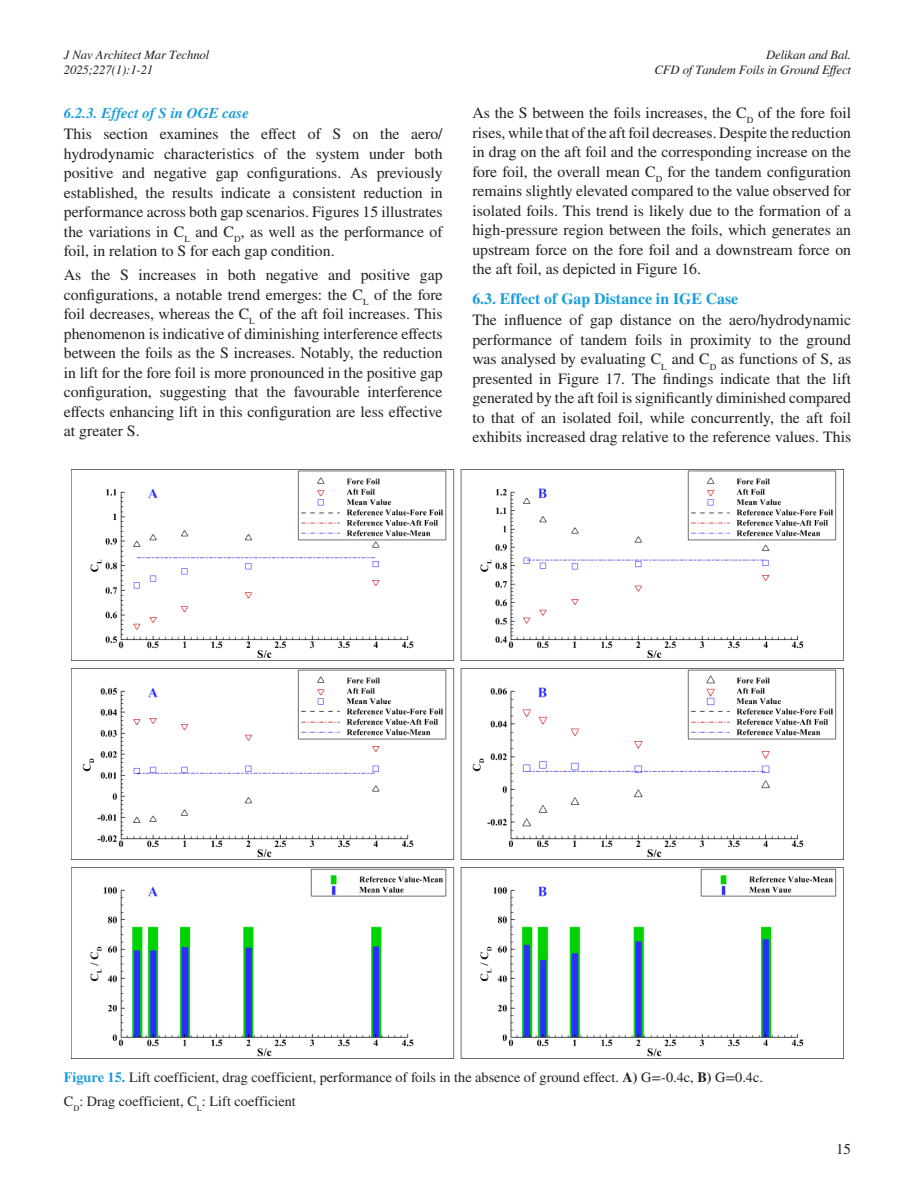
<style>
.page{position:relative;width:915px;height:1191px;background:#fff}
.page>*{position:absolute;margin:0;border:0;box-sizing:border-box;transform-origin:0 0}
.Normal_wrd_1{font:15.75px/19.5px "STIX General";color:#231f20;text-align:justify}
.BOLD{font:700 15.75px "STIX General";color:#199eda}
.ALTIN__ALTI{font:italic 700 15px "STIX General";color:#199eda}
.t1{font:15px "STIX General";color:#231f20}
.RESİM-ALTI{font:14.25px "STIX General";color:#231f20}
.t2{font:italic 12.75px/15px "STIX General";letter-spacing:-.01em;color:#231f20;text-align:right}
.s1{font-weight:700;color:#199eda}
.s2{font-weight:700}
</style>
<div class="page">
<img style="left:71px;top:469px;width:772px;height:590px">
<p class="t2" style="left:64px;top:47px;width:147px;text-align:left">J Nav Architect Mar Technol<br>2025;227(1):1-21</p>
<p class="ALTIN__ALTI" style="left:64px;top:102px;width:187px">6.2.3. Effect of S in OGE case</p>
<p class="Normal_wrd_1" style="left:64px;top:125px;width:380px">This section examines the effect of S on the aero/ hydrodynamic characteristics of the system under both positive and negative gap configurations. As previously established, the results indicate a consistent reduction in performance across both gap scenarios. Figures 15 illustrates the variations in C<sub>L</sub> and C<sub>D</sub>, as well as the performance of foil, in relation to S for each gap condition.</p>
<p class="Normal_wrd_1" style="left:64px;top:266px;width:380px">As the S increases in both negative and positive gap configurations, a notable trend emerges: the C<sub>L</sub> of the fore foil decreases, whereas the C<sub>L</sub> of the aft foil increases. This phenomenon is indicative of diminishing interference effects between the foils as the S increases. Notably, the reduction in lift for the fore foil is more pronounced in the positive gap configuration, suggesting that the favourable interference effects enhancing lift in this configuration are less effective at greater S.</p>
<p class="t2" style="left:654px;top:47px;width:198px">Delikan and Bal.<br>CFD of Tandem Foils in Ground Effect</p>
<p class="Normal_wrd_1" style="left:472px;top:104px;width:380px">As the S between the foils increases, the C<sub>D</sub> of the fore foil rises, while that of the aft foil decreases. Despite the reduction in drag on the aft foil and the corresponding increase on the fore foil, the overall mean C<sub>D</sub> for the tandem configuration remains slightly elevated compared to the value observed for isolated foils. This trend is likely due to the formation of a high-pressure region between the foils, which generates an upstream force on the fore foil and a downstream force on the aft foil, as depicted in Figure 16.</p>
<p class="BOLD" style="left:472px;top:287px;width:267px">6.3. Effect of Gap Distance in IGE Case</p>
<p class="Normal_wrd_1" style="left:472px;top:311px;width:380px">The influence of gap distance on the aero/hydrodynamic performance of tandem foils in proximity to the ground was analysed by evaluating C<sub>L</sub> and C<sub>D</sub> as functions of S, as presented in Figure 17. The findings indicate that the lift generated by the aft foil is significantly diminished compared to that of an isolated foil, while concurrently, the aft foil exhibits increased drag relative to the reference values. This</p>
<p class="RESİM-ALTI" style="left:64px;top:1067px;width:700px"><span class="s1">Figure 15.</span> Lift coefficient, drag coefficient, performance of foils in the absence of ground effect. <span class="s2">A)</span> G=-0.4c, <span class="s2">B)</span> G=0.4c.</p>
<p class="RESİM-ALTI" style="left:64px;top:1091px;width:233px">C<sub>D</sub>: Drag coefficient, C<sub>L</sub>: Lift coefficient</p>
<p class="t1" style="left:835px;top:1138px;width:16px">15</p>
</div>
